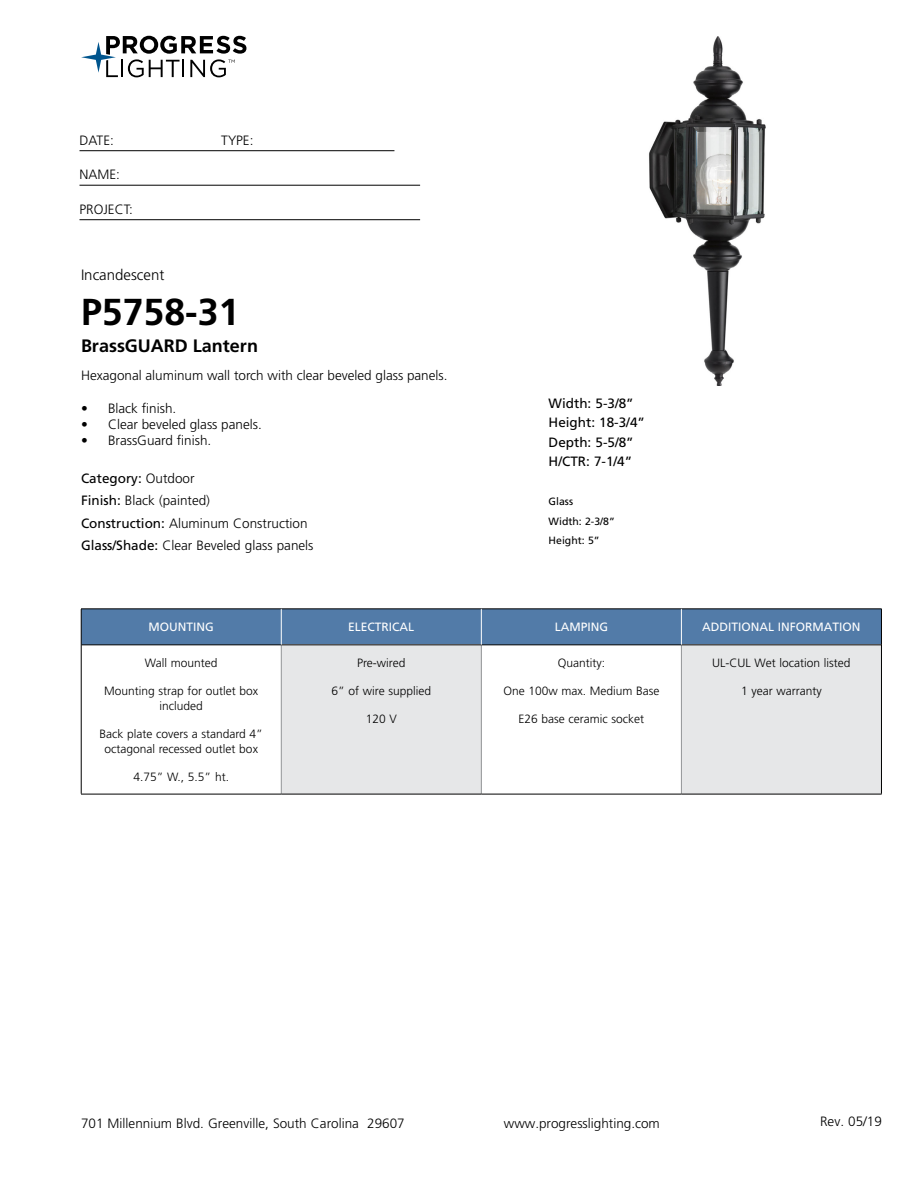
<style>
.page{position:relative;width:918px;height:1188px;background:#fff}
.page>*{position:absolute;margin:0;border:0;box-sizing:border-box;transform-origin:0 0}
.t1{font:700 37.5px "Frutiger LT Std";color:#000}
.t2{font:700 18px "Frutiger LT Std";color:#000}
.t3{font:300 15px "Frutiger LT Std";color:#000}
.t4{font:300 13.5px/22.5px "Frutiger LT Std";color:#000}
.t5{font:13.5px/19.5px "Frutiger LT Std";color:#000}
.t6{font:300 12px/15px "Frutiger LT Std";color:#000;text-align:center}
.t7{font:12px "Frutiger LT Std";color:#fff}
.t8{font:10.5px/19.5px "Frutiger LT Std";color:#000}
.s1{font-weight:400}
</style>
<div class="page">
<svg style="left:81px;top:36px;width:165px;height:41px"></svg>
<hr style="left:80px;top:150px;width:314px;height:1px;background:#000">
<hr style="left:80px;top:185px;width:340px;height:1px;background:#000">
<hr style="left:80px;top:219px;width:340px;height:1px;background:#000">
<div style="left:82px;top:610px;width:799px;height:34px;background:#527ba8"></div>
<div style="left:281px;top:645px;width:200px;height:149px;background:#e6e7e8"></div>
<div style="left:681px;top:645px;width:200px;height:149px;background:#e6e7e8"></div>
<hr style="left:281px;top:645px;width:1px;height:149px;background:#939598">
<hr style="left:481px;top:645px;width:1px;height:149px;background:#939598">
<hr style="left:681px;top:645px;width:1px;height:149px;background:#939598">
<hr style="left:81px;top:644px;width:200px;height:1px;background:#000">
<hr style="left:281px;top:644px;width:200px;height:1px;background:#000">
<hr style="left:481px;top:644px;width:200px;height:1px;background:#000">
<hr style="left:681px;top:644px;width:200px;height:1px;background:#000">
<hr style="left:81px;top:794px;width:200px;height:1px;background:#000">
<hr style="left:281px;top:794px;width:200px;height:1px;background:#000">
<hr style="left:481px;top:794px;width:200px;height:1px;background:#000">
<hr style="left:681px;top:794px;width:201px;height:1px;background:#000">
<hr style="left:81px;top:609px;width:200px;height:1px;background:#000">
<hr style="left:81px;top:609px;width:1px;height:36px;background:#000">
<hr style="left:281px;top:609px;width:200px;height:1px;background:#000">
<hr style="left:481px;top:609px;width:200px;height:1px;background:#000">
<hr style="left:681px;top:609px;width:201px;height:1px;background:#000">
<hr style="left:881px;top:609px;width:1px;height:36px;background:#000">
<hr style="left:81px;top:645px;width:1px;height:149px;background:#000">
<hr style="left:881px;top:645px;width:1px;height:149px;background:#000">
<hr style="left:281px;top:609px;width:1px;height:35px;background:#fff">
<hr style="left:681px;top:609px;width:1px;height:35px;background:#fff">
<hr style="left:481px;top:609px;width:1px;height:35px;background:#fff">
<img style="left:649px;top:36px;width:117px;height:349px">
<p class="t4" style="left:80px;top:129px;width:36px">DATE:</p>
<p class="t4" style="left:221px;top:129px;width:34px">TYPE:</p>
<p class="t4" style="left:80px;top:164px;width:42px">NAME:</p>
<p class="t4" style="left:80px;top:198px;width:55px">PROJECT:</p>
<p class="t3" style="left:81px;top:266px;width:85px">Incandescent</p>
<h1 class="t1" style="left:81px;top:290px;width:160px">P5758-31</h1>
<h2 class="t2" style="left:81px;top:335px;width:179px">BrassGUARD Lantern</h2>
<p class="t4" style="left:81px;top:365px;width:368px">Hexagonal aluminum wall torch with clear beveled glass panels.</p>
<p class="t4" style="left:81px;top:397px;width:97px">• Black finish.</p>
<p class="t4" style="left:81px;top:413px;width:182px">• Clear beveled glass panels.</p>
<p class="t4" style="left:81px;top:429px;width:132px">• BrassGuard finish.</p>
<p class="t4" style="left:81px;top:467px;width:234px"><span class="s1">Category:</span> Outdoor<br><span class="s1">Finish:</span> Black (painted)<br><span class="s1">Construction:</span> Aluminum Construction<br><span class="s1">Glass/Shade:</span> Clear Beveled glass panels</p>
<p class="t5" style="left:549px;top:393px;width:98px">Width: 5-3/8”<br>Height: 18-3/4”<br>Depth: 5-5/8”<br>H/CTR: 7-1/4”</p>
<p class="t8" style="left:549px;top:492px;width:68px">Glass<br>Width: 2-3/8”<br>Height: 5”</p>
<p class="t7" style="left:149px;top:620px;width:67px">MOUNTING</p>
<p class="t7" style="left:348px;top:620px;width:68px">ELECTRICAL</p>
<p class="t7" style="left:555px;top:620px;width:55px">LAMPING</p>
<p class="t7" style="left:702px;top:620px;width:160px">ADDITIONAL INFORMATION</p>
<p class="t6" style="left:145px;top:656px;width:74px">Wall mounted</p>
<p class="t6" style="left:104px;top:684px;width:156px">Mounting strap for outlet box included</p>
<p class="t6" style="left:100px;top:726px;width:165px">Back plate covers a standard 4” octagonal recessed outlet box</p>
<p class="t6" style="left:133px;top:769px;width:97px">4.75” W., 5.5” ht.</p>
<p class="t6" style="left:357px;top:656px;width:50px">Pre-wired</p>
<p class="t6" style="left:332px;top:684px;width:101px">6” of wire supplied</p>
<p class="t6" style="left:366px;top:711px;width:33px">120 V</p>
<p class="t6" style="left:712px;top:656px;width:140px">UL-CUL Wet location listed</p>
<p class="t6" style="left:741px;top:684px;width:82px">1 year warranty</p>
<p class="t6" style="left:558px;top:656px;width:49px">Quantity:</p>
<p class="t6" style="left:503px;top:684px;width:158px">One 100w max. Medium Base</p>
<p class="t6" style="left:519px;top:711px;width:127px">E26 base ceramic socket</p>
<p class="t4" style="left:81px;top:1112px;width:325px">701 Millennium Blvd. Greenville, South Carolina 29607</p>
<p class="t4" style="left:504px;top:1112px;width:158px">www.progresslighting.com</p>
<p class="t4" style="left:820px;top:1110px;width:63px">Rev. 05/19</p>
</div>
